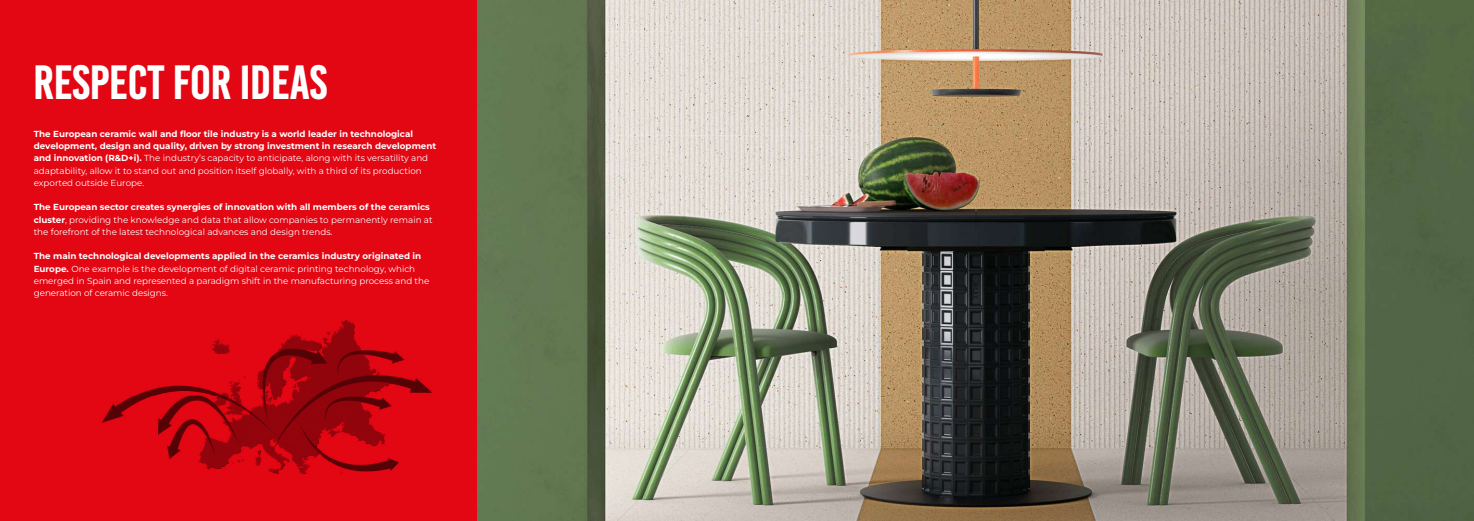
<style>
.page{position:relative;width:1474px;height:521px;background:#fff}
.page>*{position:absolute;margin:0;border:0;box-sizing:border-box;transform-origin:0 0}
.t1{font:700 48.12px "Base One";color:#fff}
.t2{font:8.75px/12.2px "Montserrat";color:#fff}
.t3{font:700 8.75px/12.2px "Montserrat";color:#fff}
.s1{font-weight:400}
.s2{font-weight:700}
</style>
<div class="page">
<img style="left:476px;top:0;width:997px;height:521px">
<div style="left:0;top:0;width:476px;height:521px;background:#e30613"></div>
<img style="left:101px;top:320px;width:331px;height:153px">
<h1 class="t1" style="left:34px;top:57px;width:295px">RESPECT FOR IDEAS</h1>
<p class="t3" style="left:34px;top:127px;width:404px">The European ceramic wall and floor tile industry is a world leader in technological development, design and quality, driven by strong investment in research development and innovation (R&amp;D+i). <span class="s1">The industry’s capacity to anticipate, along with its versatility and adaptability, allow it to stand out and position itself globally, with a third of its production exported outside Europe.</span></p>
<p class="t2" style="left:34px;top:201px;width:400px"><span class="s2">The European sector creates synergies of innovation with all members of the ceramics cluster</span>, providing the knowledge and data that allow companies to permanently remain at the forefront of the latest technological advances and design trends.</p>
<p class="t2" style="left:34px;top:250px;width:397px"><span class="s2">The main technological developments applied in the ceramics industry originated in Europe.</span> One example is the development of digital ceramic printing technology, which emerged in Spain and represented a paradigm shift in the manufacturing process and the generation of ceramic designs.</p>
</div>
